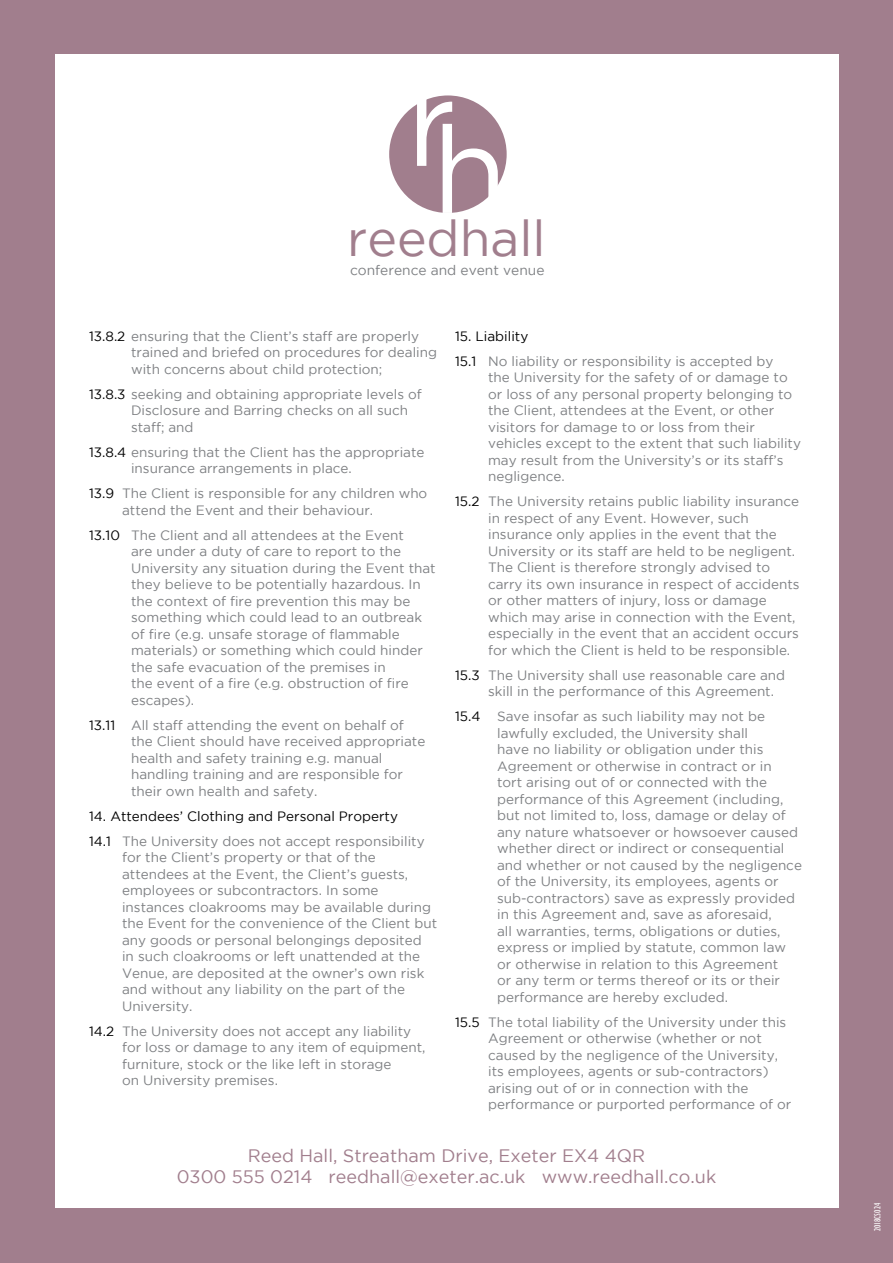
<style>
.page{position:relative;width:893px;height:1263px;background:#a17e8d}
.page>*{position:absolute;margin:0;border:0;box-sizing:border-box;transform-origin:0 0}
.t1{font:49.95px "Gotham";color:#a17e8d}
.t2{font:18px/21px "Gotham";color:#a17e8d;text-align:center}
.t3{font:13.8px "Gotham";color:#7e8083}
.t4{font:13.5px/16.5px "Gotham";color:#7e8083}
.t5{font:13.5px/25px "Gotham";color:#000}
.t6{font:condensed 9px "Humanist 521 BT";color:#fff}
.s1{color:#000}
.s2{color:#7e8083}
</style>
<div class="page">
<div style="left:55px;top:55px;width:783px;height:1153px;background:#fff"></div>
<div style="left:389px;top:95px;width:118px;height:118px;background:#a17e8d;border-radius:50%"></div>
<svg style="left:417px;top:97px;width:81px;height:116px"></svg>
<h1 class="t1" style="left:347px;top:211px;width:200px">reedhall</h1>
<p class="t3" style="left:350px;top:262px;width:196px">conference and event venue</p>
<p class="t4" style="left:131px;top:328px;width:308px;text-indent:-42px"><span class="s1">13.8.2</span> ensuring that the Client’s staff are properly trained and briefed on procedures for dealing with concerns about child protection;</p>
<p class="t4" style="left:131px;top:386px;width:292px;text-indent:-42px"><span class="s1">13.8.3</span> seeking and obtaining appropriate levels of<br>Disclosure and Barring checks on all such staff; and</p>
<p class="t4" style="left:131px;top:444px;width:295px;text-indent:-42px"><span class="s1">13.8.4</span> ensuring that the Client has the appropriate insurance arrangements in place.</p>
<p class="t4" style="left:122px;top:485px;width:307px;text-indent:-33px"><span class="s1">13.9</span> The Client is responsible for any children who attend the Event and their behaviour.</p>
<p class="t4" style="left:131px;top:527px;width:306px;text-indent:-42px"><span class="s1">13.10</span> The Client and all attendees at the Event<br>are under a duty of care to report to the University any situation during the Event that they believe to be potentially hazardous. In the context of fire prevention this may be something which could lead to an outbreak of fire (e.g. unsafe storage of flammable materials) or something which could hinder the safe evacuation of the premises in<br>the event of a fire (e.g. obstruction of fire escapes).</p>
<p class="t4" style="left:131px;top:717px;width:296px;text-indent:-42px"><span class="s1">13.11</span> All staff attending the event on behalf of the Client should have received appropriate health and safety training e.g. manual handling training and are responsible for their own health and safety.</p>
<p class="t5" style="left:89px;top:803px;width:337px">14. Attendees’ Clothing and Personal Property<br>14.1 <span class="s2">The University does not accept responsibility</span></p>
<p class="t4" style="left:122px;top:849px;width:317px">for the Client’s property or that of the attendees at the Event, the Client’s guests, employees or subcontractors. In some instances cloakrooms may be available during the Event for the convenience of the Client but any goods or personal belongings deposited<br>in such cloakrooms or left unattended at the Venue, are deposited at the owner’s own risk and without any liability on the part of the University.</p>
<p class="t4" style="left:122px;top:1022px;width:305px;text-indent:-33px"><span class="s1">14.2</span> The University does not accept any liability for loss or damage to any item of equipment, furniture, stock or the like left in storage<br>on University premises.</p>
<p class="t4" style="left:455px;top:323px;width:320px;line-height:25px"><span class="s1">15. Liability<br>15.1</span> No liability or responsibility is accepted by</p>
<p class="t4" style="left:488px;top:369px;width:314px">the University for the safety of or damage to or loss of any personal property belonging to the Client, attendees at the Event, or other visitors for damage to or loss from their vehicles except to the extent that such liability may result from the University’s or its staff’s negligence.</p>
<p class="t4" style="left:488px;top:493px;width:313px;text-indent:-33px"><span class="s1">15.2</span> The University retains public liability insurance in respect of any Event. However, such insurance only applies in the event that the University or its staff are held to be negligent.<br>The Client is therefore strongly advised to carry its own insurance in respect of accidents or other matters of injury, loss or damage which may arise in connection with the Event, especially in the event that an accident occurs for which the Client is held to be responsible.</p>
<p class="t4" style="left:488px;top:666px;width:298px;text-indent:-33px"><span class="s1">15.3</span> The University shall use reasonable care and skill in the performance of this Agreement.</p>
<p class="t4" style="left:497px;top:708px;width:306px;text-indent:-42px"><span class="s1">15.4</span> Save insofar as such liability may not be lawfully excluded, the University shall<br>have no liability or obligation under this Agreement or otherwise in contract or in<br>tort arising out of or connected with the performance of this Agreement (including, but not limited to, loss, damage or delay of any nature whatsoever or howsoever caused whether direct or indirect or consequential and whether or not caused by the negligence of the University, its employees, agents or sub-contractors) save as expressly provided in this Agreement and, save as aforesaid,<br>all warranties, terms, obligations or duties, express or implied by statute, common law or otherwise in relation to this Agreement<br>or any term or terms thereof or its or their performance are hereby excluded.</p>
<p class="t4" style="left:488px;top:1013px;width:305px;text-indent:-33px"><span class="s1">15.5</span> The total liability of the University under this Agreement or otherwise (whether or not caused by the negligence of the University, its employees, agents or sub-contractors) arising out of or in connection with the performance or purported performance of or</p>
<h2 class="t2" style="left:177px;top:1145px;width:541px">Reed Hall, Streatham Drive, Exeter EX4 4QR<br>0300 555 0214 reedhall@exeter.ac.uk www.reedhall.co.uk</h2>
<p class="t6" style="left:872px;top:1231px;width:30px;rotate:-90deg">2018CS024</p>
</div>
